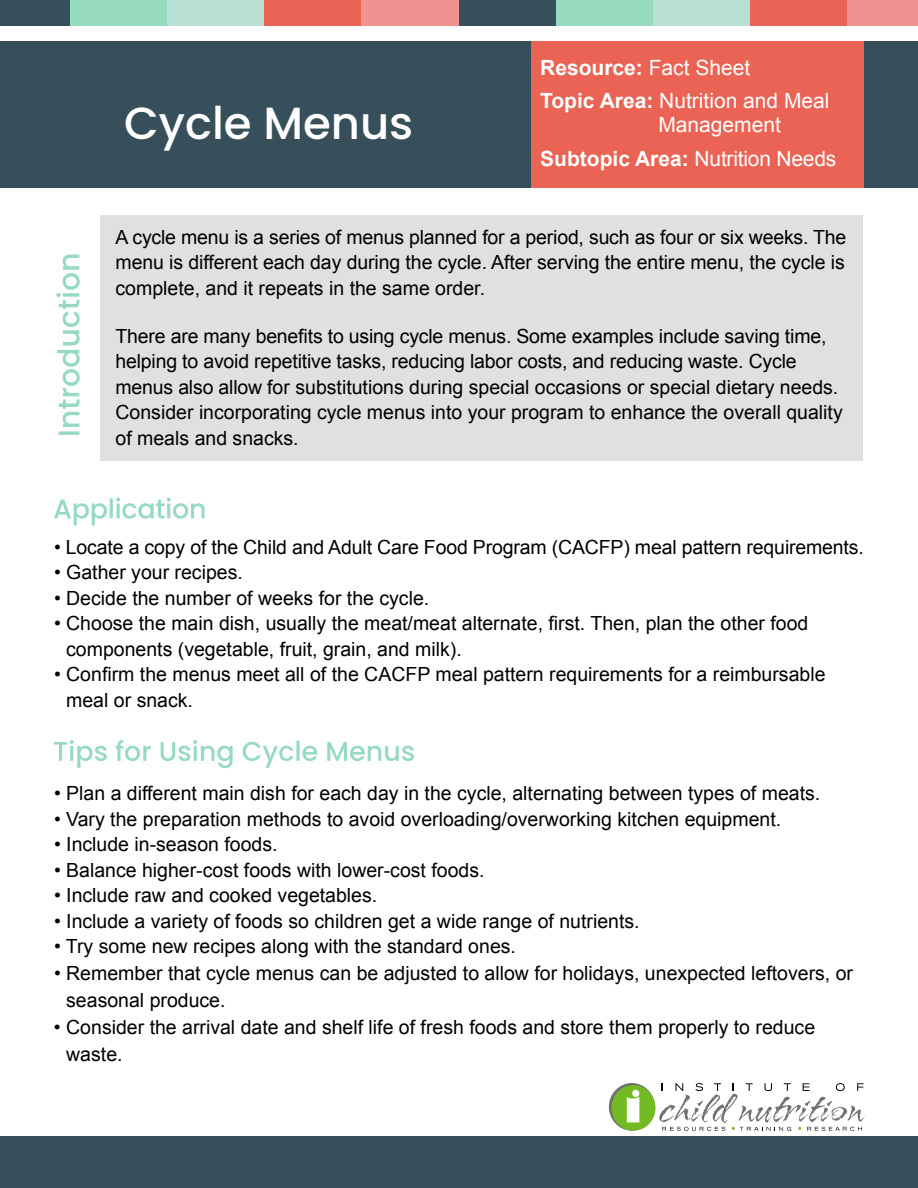
<style>
.page{position:relative;width:918px;height:1188px;background:#fff}
.page>*{position:absolute;margin:0;border:0;box-sizing:border-box;transform-origin:0 0}
.t1{font:500 45px "Poppins";color:#fff}
.t2{font:21px/33px "Arial";color:#fff}
.t3{font:19.5px/25.5px "Arial";color:#000}
.s1{font-weight:700}
</style>
<div class="page">
<div style="left:0;top:1136px;width:918px;height:52px;background:#374f5b"></div>
<div style="left:0;top:42px;width:918px;height:146px;background:#374f5b"></div>
<svg style="left:609px;top:1083px;width:46px;height:48px"></svg>
<div style="left:611px;top:1085px;width:45px;height:46px;background:#74bb23;border-radius:50%"></div>
<svg style="left:659px;top:1083px;width:206px;height:48px"></svg>
<svg style="left:627px;top:1090px;width:12px;height:32px"></svg>
<div style="left:0;top:0;width:70px;height:26px;background:#374f5b"></div>
<div style="left:71px;top:0;width:97px;height:26px;background:#96dac0"></div>
<div style="left:167px;top:0;width:97px;height:26px;background:#b9e0d4"></div>
<div style="left:264px;top:0;width:97px;height:26px;background:#ea6354"></div>
<div style="left:362px;top:0;width:97px;height:26px;background:#f09390"></div>
<div style="left:460px;top:0;width:97px;height:26px;background:#374f5b"></div>
<div style="left:557px;top:0;width:97px;height:26px;background:#96dac0"></div>
<div style="left:654px;top:0;width:97px;height:26px;background:#b9e0d4"></div>
<div style="left:751px;top:0;width:97px;height:26px;background:#ea6354"></div>
<div style="left:848px;top:0;width:70px;height:26px;background:#f09390"></div>
<div style="left:531px;top:42px;width:333px;height:146px;background:#ea6354"></div>
<svg style="left:54px;top:498px;width:151px;height:27px"></svg>
<svg style="left:56px;top:255px;width:24px;height:180px"></svg>
<div style="left:100px;top:216px;width:763px;height:245px;background:#e0e0e0"></div>
<svg style="left:54px;top:740px;width:360px;height:28px"></svg>
<h1 class="t1" style="left:124px;top:97px;width:291px">Cycle Menus</h1>
<p class="t2" style="left:540px;top:51px;width:291px"><span class="s1">Resource:</span> Fact Sheet<br><span class="s1">Topic Area:</span> Nutrition and Meal</p>
<p class="t2" style="left:540px;top:143px;width:298px"><span class="s1">Subtopic Area:</span> Nutrition Needs</p>
<p class="t2" style="left:658px;top:108px;width:124px">Management</p>
<p class="t3" style="left:116px;top:225px;width:732px;text-align:justify">A cycle menu is a series of menus planned for a period, such as four or six weeks. The menu is different each day during the cycle. After serving the entire menu, the cycle is complete, and it repeats in the same order.</p>
<p class="t3" style="left:116px;top:324px;width:729px">There are many benefits to using cycle menus. Some examples include saving time, helping to avoid repetitive tasks, reducing labor costs, and reducing waste. Cycle menus also allow for substitutions during special occasions or special dietary needs.<br>Consider incorporating cycle menus into your program to enhance the overall quality of meals and snacks.</p>
<p class="t3" style="left:54px;top:535px;width:811px">• Locate a copy of the Child and Adult Care Food Program (CACFP) meal pattern requirements.</p>
<p class="t3" style="left:54px;top:560px;width:190px">• Gather your recipes.</p>
<p class="t3" style="left:54px;top:586px;width:377px">• Decide the number of weeks for the cycle.</p>
<p class="t3" style="left:66px;top:611px;width:744px;text-indent:-12px">• Choose the main dish, usually the meat/meat alternate, first. Then, plan the other food components (vegetable, fruit, grain, and milk).</p>
<p class="t3" style="left:66px;top:662px;width:761px;text-indent:-12px">• Confirm the menus meet all of the CACFP meal pattern requirements for a reimbursable meal or snack.</p>
<p class="t3" style="left:54px;top:781px;width:768px">• Plan a different main dish for each day in the cycle, alternating between types of meats.</p>
<p class="t3" style="left:54px;top:806px;width:729px">• Vary the preparation methods to avoid overloading/overworking kitchen equipment.</p>
<p class="t3" style="left:54px;top:832px;width:225px">• Include in-season foods.</p>
<p class="t3" style="left:54px;top:857px;width:432px">• Balance higher-cost foods with lower-cost foods.</p>
<p class="t3" style="left:54px;top:883px;width:325px">• Include raw and cooked vegetables.</p>
<p class="t3" style="left:54px;top:908px;width:587px">• Include a variety of foods so children get a wide range of nutrients.</p>
<p class="t3" style="left:54px;top:934px;width:464px">• Try some new recipes along with the standard ones.</p>
<p class="t3" style="left:66px;top:960px;width:788px;line-height:27px;text-indent:-12px">• Remember that cycle menus can be adjusted to allow for holidays, unexpected leftovers, or seasonal produce.</p>
<p class="t3" style="left:66px;top:1014px;width:750px;line-height:27px;text-indent:-12px">• Consider the arrival date and shelf life of fresh foods and store them properly to reduce waste.</p>
</div>
